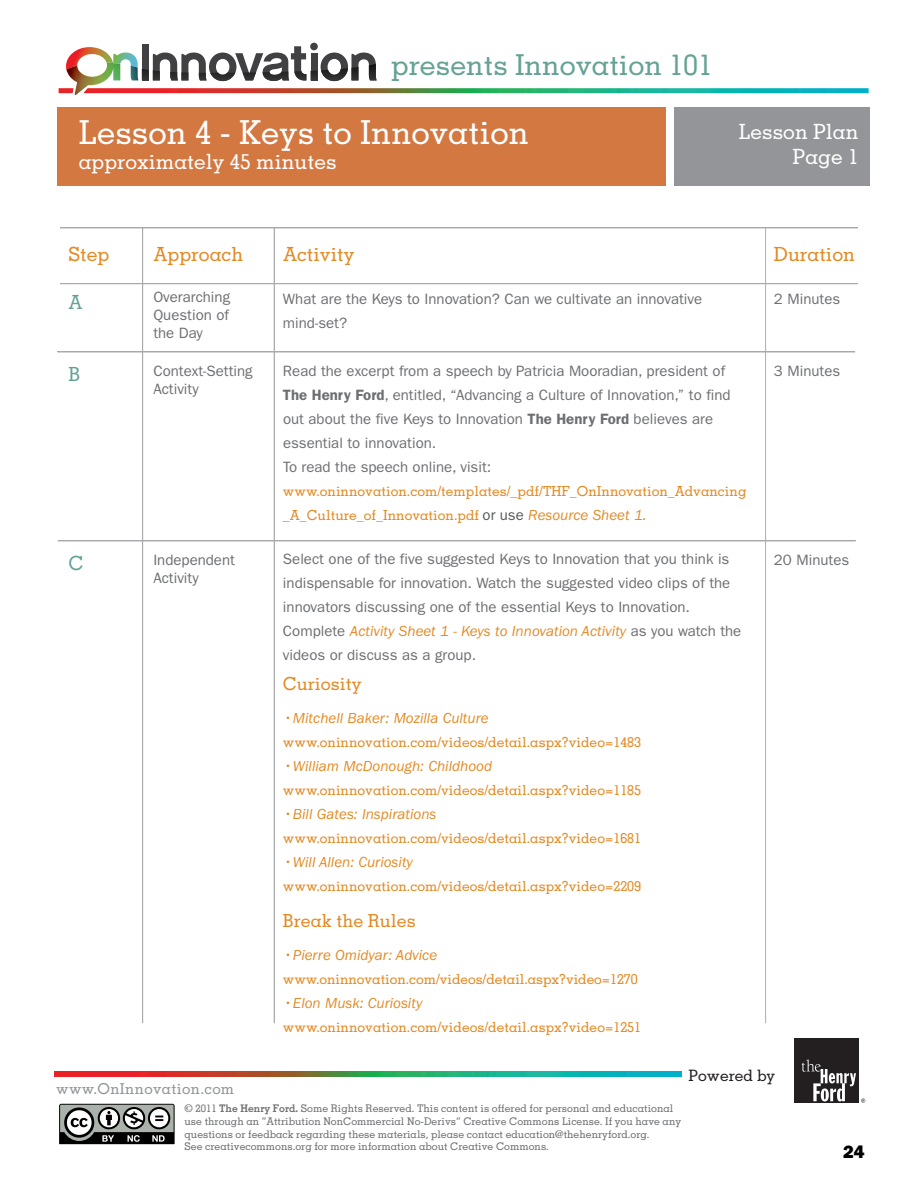
<style>
.page{position:relative;width:918px;height:1188px;background:#fff}
.page>*{position:absolute;margin:0;border:0;box-sizing:border-box;transform-origin:0 0}
.t1{font:500 33px "Memphis LT Std";color:#fff}
.t2{font:500 28.8px "Memphis LT Std";color:#65a295}
.t3{font:500 21px/25.2px "Memphis LT Std";color:#fff;text-align:right}
.t4{font:500 19.5px "Memphis LT Std";color:#e28a24}
.t5{font:500 19.5px "Memphis LT Std";color:#65a295}
.t6{font:500 18px "Memphis LT Std";color:#e28a24}
.t7{font:800 18px "Franklin Gothic";color:#000}
.t8{font:500 15.75px "Memphis LT Std";color:#231f20}
.t9{font:15px/24px "Franklin Gothic";color:#6d6e71}
.t10{font:italic 15px "Franklin Gothic";color:#e28a24}
.t11{font:500 15px "Memphis LT Std";letter-spacing:.025em;color:#929496}
.t12{font:500 13.8px/24px "Memphis LT Std";color:#e28a24}
.t13{font:500 10.5px/12.6px "Memphis LT Std";color:#6d6e71}
.s1{font-weight:600}
.s2{font-family:"Franklin Gothic";font-weight:400;font-size:15px;color:#58595b}
.s3{font-family:"Franklin Gothic";font-weight:400;font-style:italic;font-size:15px}
.s4{font-style:italic;color:#e28a24}
.s5{font-family:"Memphis";font-weight:700}
</style>
<div class="page">
<svg style="left:765px;top:227px;width:1px;height:797px"></svg>
<svg style="left:274px;top:227px;width:1px;height:797px"></svg>
<svg style="left:142px;top:227px;width:1px;height:797px"></svg>
<hr style="left:57px;top:352px;width:798px;height:1px;background:#a7a9ac">
<hr style="left:58px;top:541px;width:797px;height:1px;background:#a7a9ac">
<div style="left:674px;top:108px;width:196px;height:78px;background:#939598"></div>
<div style="left:58px;top:108px;width:608px;height:78px;background:#d47842"></div>
<img style="left:59px;top:88px;width:810px;height:5px">
<div style="left:794px;top:1038px;width:65px;height:65px;background:#231f20"></div>
<svg style="left:802px;top:1060px;width:63px;height:43px"></svg>
<img style="left:54px;top:1071px;width:627px;height:5px">
<hr style="left:60px;top:228px;width:798px;height:1px;background:#a7a9ac">
<hr style="left:60px;top:284px;width:798px;height:1px;background:#a7a9ac">
<div style="left:142px;top:44px;width:7px;height:36px;background:#414042"></div>
<div style="left:310px;top:43px;width:8px;height:7px;background:#414042;border-radius:50%"></div>
<svg style="left:66px;top:46px;width:311px;height:49px"></svg>
<img style="left:79px;top:65px;width:28px;height:12px">
<img style="left:131px;top:66px;width:7px;height:14px">
<svg style="left:59px;top:1104px;width:116px;height:40px"></svg>
<h2 class="t2" style="left:391px;top:47px;width:323px">presents Innovation 101</h2>
<h1 class="t1" style="left:79px;top:112px;width:452px">Lesson 4 - Keys to Innovation</h1>
<h3 class="t3" style="left:79px;top:149px;width:259px">approximately 45 minutes</h3>
<h3 class="t3" style="left:739px;top:119px;width:121px">Lesson Plan<br>Page 1</h3>
<h3 class="t4" style="left:68px;top:242px;width:43px">Step</h3>
<h3 class="t4" style="left:153px;top:242px;width:91px">Approach</h3>
<h3 class="t4" style="left:283px;top:242px;width:73px">Activity</h3>
<h3 class="t4" style="left:774px;top:242px;width:83px">Duration</h3>
<h3 class="t5" style="left:68px;top:290px;width:16px">A</h3>
<p class="t9" style="left:153px;top:288px;width:78px;line-height:18px;text-align:justify">Overarching Question of the Day</p>
<p class="t9" style="left:153px;top:362px;width:101px;line-height:18px">Context-Setting<br>Activity</p>
<p class="t9" style="left:774px;top:287px;width:68px">2 Minutes</p>
<p class="t9" style="left:283px;top:287px;width:421px">What are the Keys to Innovation? Can we cultivate an innovative mind-set?</p>
<p class="t9" style="left:283px;top:359px;width:449px">Read the excerpt from a speech by Patricia Mooradian, president of <span class="s1">The Henry Ford</span>, entitled, “Advancing a Culture of Innovation,” to find out about the five Keys to Innovation <span class="s1">The Henry Ford</span> believes are essential to innovation.<br>To read the speech online, visit:</p>
<p class="t12" style="left:283px;top:479px;width:465px">www.oninnovation.com/templates/_pdf/THF_OnInnovation_Advancing _A_Culture_of_Innovation.pdf <span class="s2">or use</span> <span class="s3">Resource Sheet 1.</span></p>
<p class="t9" style="left:283px;top:547px;width:460px">Select one of the five suggested Keys to Innovation that you think is indispensable for innovation. Watch the suggested video clips of the innovators discussing one of the essential Keys to Innovation.<br>Complete <span class="s4">Activity Sheet 1 - Keys to Innovation Activity</span> as you watch the videos or discuss as a group.</p>
<p class="t6" style="left:283px;top:673px;width:81px">Curiosity</p>
<p class="t10" style="left:283px;top:710px;width:207px">•Mitchell Baker: Mozilla Culture</p>
<p class="t12" style="left:283px;top:730px;width:360px">www.oninnovation.com/videos/detail.aspx?video=1483</p>
<p class="t10" style="left:283px;top:758px;width:211px">•William McDonough: Childhood</p>
<p class="t12" style="left:283px;top:778px;width:360px">www.oninnovation.com/videos/detail.aspx?video=1185</p>
<p class="t10" style="left:283px;top:806px;width:155px">•Bill Gates: Inspirations</p>
<p class="t12" style="left:283px;top:826px;width:360px">www.oninnovation.com/videos/detail.aspx?video=1681</p>
<p class="t10" style="left:283px;top:854px;width:132px">•Will Allen: Curiosity</p>
<p class="t12" style="left:283px;top:874px;width:360px">www.oninnovation.com/videos/detail.aspx?video=2209</p>
<p class="t6" style="left:283px;top:910px;width:135px">Break the Rules</p>
<p class="t10" style="left:283px;top:947px;width:156px">•Pierre Omidyar: Advice</p>
<p class="t12" style="left:283px;top:967px;width:356px">www.oninnovation.com/videos/detail.aspx?video=1270</p>
<p class="t10" style="left:283px;top:995px;width:141px">•Elon Musk: Curiosity</p>
<p class="t12" style="left:283px;top:1015px;width:360px">www.oninnovation.com/videos/detail.aspx?video=1251</p>
<p class="t9" style="left:774px;top:359px;width:68px">3 Minutes</p>
<h3 class="t5" style="left:68px;top:362px;width:13px">B</h3>
<p class="t9" style="left:774px;top:548px;width:77px">20 Minutes</p>
<p class="t9" style="left:153px;top:551px;width:83px;line-height:18px">Independent<br>Activity</p>
<h3 class="t5" style="left:68px;top:551px;width:17px">C</h3>
<p class="t11" style="left:56px;top:1079px;width:180px">www.OnInnovation.com</p>
<p class="t13" style="left:185px;top:1102px;width:498px">© 2011 <span class="s5">The Henry Ford.</span> Some Rights Reserved. This content is offered for personal and educational use through an “Attribution NonCommercial No-Derivs” Creative Commons License. If you have any questions or feedback regarding these materials, please contact education@thehenryford.org.<br>See creativecommons.org for more information about Creative Commons.</p>
<p class="t8" style="left:689px;top:1066px;width:88px">Powered by</p>
<p class="t7" style="left:843px;top:1141px;width:23px">24</p>
</div>
